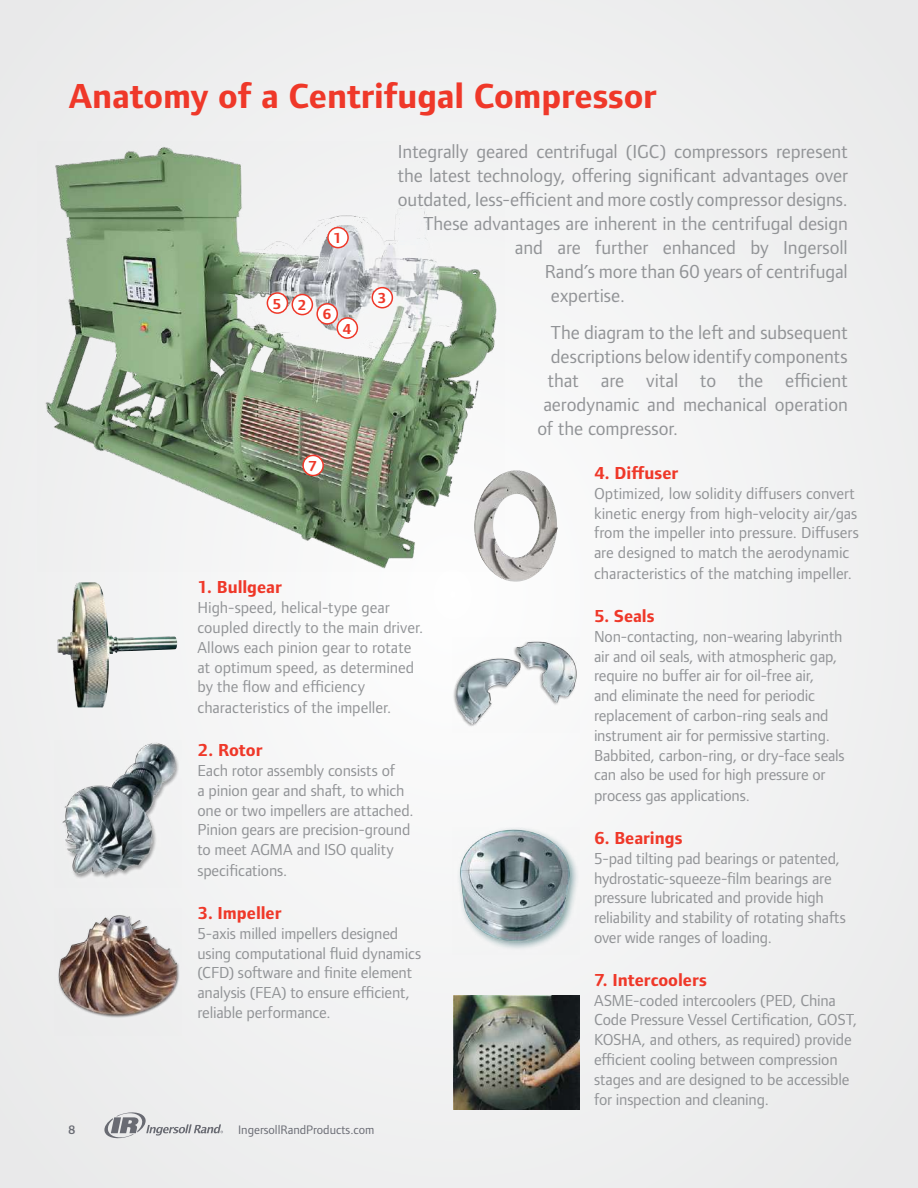
<style>
.page{position:relative;width:918px;height:1188px;background:#f0f0f1}
.page>*{position:absolute;margin:0;border:0;box-sizing:border-box;transform-origin:0 0}
.t1{font:700 36px "Foundry Form Sans";letter-spacing:-.005em;color:#ef3829}
.t2{font:19.5px "Foundry Form Sans";color:#919396}
.t3{font:700 18px "Foundry Form Sans";color:#ef3829}
.t4{font:16.5px/20.1px "Foundry Form Sans";letter-spacing:-.005em;color:#919396}
.t5{font:700 15px "Foundry Form Sans";color:#ef3829}
.t6{font:12.75px "Foundry Form Sans";color:#696b73}
.t7{font:600 12.75px "Foundry Form Sans";color:#696b73}
</style>
<div class="page">
<svg style="left:104px;top:1112px;width:119px;height:27px"></svg>
<img style="left:45px;top:147px;width:452px;height:425px">
<img style="left:57px;top:582px;width:120px;height:125px">
<img style="left:58px;top:915px;width:121px;height:103px">
<img style="left:472px;top:470px;width:86px;height:113px">
<img style="left:452px;top:637px;width:125px;height:89px">
<img style="left:460px;top:829px;width:116px;height:119px">
<img style="left:62px;top:743px;width:116px;height:135px">
<div style="left:328px;top:228px;width:20px;height:20px;background:#fff;border-radius:50%"></div>
<div style="left:327px;top:227px;width:22px;height:21px;border:2px solid #ef3829;border-radius:50%"></div>
<div style="left:292px;top:295px;width:20px;height:20px;background:#fff;border-radius:50%"></div>
<div style="left:292px;top:294px;width:21px;height:21px;border:2px solid #ef3829;border-radius:50%"></div>
<div style="left:372px;top:288px;width:20px;height:20px;background:#fff;border-radius:50%"></div>
<div style="left:372px;top:287px;width:21px;height:21px;border:2px solid #ef3829;border-radius:50%"></div>
<div style="left:337px;top:318px;width:20px;height:20px;background:#fff;border-radius:50%"></div>
<div style="left:337px;top:317px;width:21px;height:22px;border:2px solid #ef3829;border-radius:50%"></div>
<div style="left:267px;top:293px;width:20px;height:20px;background:#fff;border-radius:50%"></div>
<div style="left:267px;top:292px;width:21px;height:22px;border:2px solid #ef3829;border-radius:50%"></div>
<div style="left:317px;top:304px;width:20px;height:20px;background:#fff;border-radius:50%"></div>
<div style="left:316px;top:303px;width:22px;height:22px;border:2px solid #ef3829;border-radius:50%"></div>
<div style="left:303px;top:455px;width:20px;height:21px;background:#fff;border-radius:50%"></div>
<div style="left:302px;top:455px;width:22px;height:21px;border:2px solid #ef3829;border-radius:50%"></div>
<img style="left:454px;top:996px;width:125px;height:113px">
<h1 class="t1" style="left:69px;top:75px;width:590px">Anatomy of a Centrifugal Compressor</h1>
<p class="t5" style="left:333px;top:229px;width:11px">1</p>
<p class="t5" style="left:273px;top:295px;width:11px">5</p>
<p class="t5" style="left:297px;top:296px;width:11px">2</p>
<p class="t5" style="left:322px;top:306px;width:11px">6</p>
<p class="t5" style="left:342px;top:320px;width:11px">4</p>
<p class="t5" style="left:377px;top:289px;width:11px">3</p>
<p class="t2" style="left:398px;top:140px;width:451px">Integrally geared centrifugal (IGC) compressors represent</p>
<p class="t2" style="left:398px;top:164px;width:451px">the latest technology, offering significant advantages over</p>
<p class="t2" style="left:398px;top:188px;width:452px">outdated, less-efficient and more costly compressor designs.</p>
<p class="t2" style="left:423px;top:212px;width:426px">These advantages are inherent in the centrifugal design</p>
<p class="t2" style="left:515px;top:236px;width:334px">and are further enhanced by Ingersoll</p>
<p class="t2" style="left:545px;top:260px;width:304px">Rand’s more than 60 years of centrifugal</p>
<p class="t2" style="left:551px;top:284px;width:76px">expertise.</p>
<p class="t2" style="left:551px;top:321px;width:299px">The diagram to the left and subsequent</p>
<p class="t2" style="left:551px;top:345px;width:298px">descriptions below identify components</p>
<p class="t2" style="left:548px;top:369px;width:301px">that are vital to the efficient</p>
<p class="t2" style="left:543px;top:393px;width:306px">aerodynamic and mechanical operation</p>
<p class="t2" style="left:537px;top:417px;width:142px">of the compressor.</p>
<p class="t5" style="left:308px;top:457px;width:11px">7</p>
<p class="t3" style="left:197px;top:577px;width:86px">1. Bullgear</p>
<p class="t4" style="left:197px;top:598px;width:227px">High-speed, helical-type gear coupled directly to the main driver.<br>Allows each pinion gear to rotate at optimum speed, as determined by the flow and efficiency characteristics of the impeller.</p>
<p class="t3" style="left:197px;top:740px;width:66px">2. Rotor</p>
<p class="t4" style="left:197px;top:760px;width:218px">Each rotor assembly consists of<br>a pinion gear and shaft, to which one or two impellers are attached.<br>Pinion gears are precision-ground to meet AGMA and ISO quality specifications.</p>
<p class="t3" style="left:197px;top:902px;width:85px">3. Impeller</p>
<p class="t4" style="left:197px;top:923px;width:225px">5-axis milled impellers designed using computational fluid dynamics (CFD) software and finite element analysis (FEA) to ensure efficient, reliable performance.</p>
<p class="t7" style="left:68px;top:1122px;width:9px">8</p>
<p class="t6" style="left:238px;top:1122px;width:138px">IngersollRandProducts.com</p>
<p class="t3" style="left:594px;top:462px;width:86px">4. Diffuser</p>
<p class="t4" style="left:594px;top:483px;width:267px">Optimized, low solidity diffusers convert kinetic energy from high-velocity air/gas from the impeller into pressure. Diffusers are designed to match the aerodynamic characteristics of the matching impeller.</p>
<p class="t3" style="left:594px;top:605px;width:62px">5. Seals</p>
<p class="t4" style="left:594px;top:626px;width:252px">Non-contacting, non-wearing labyrinth air and oil seals, with atmospheric gap, require no buffer air for oil-free air,<br>and eliminate the need for periodic replacement of carbon-ring seals and instrument air for permissive starting.<br>Babbited, carbon-ring, or dry-face seals can also be used for high pressure or process gas applications.</p>
<p class="t3" style="left:594px;top:828px;width:90px">6. Bearings</p>
<p class="t4" style="left:594px;top:848px;width:253px">5-pad tilting pad bearings or patented, hydrostatic-squeeze-film bearings are pressure lubricated and provide high reliability and stability of rotating shafts over wide ranges of loading.</p>
<p class="t3" style="left:594px;top:969px;width:114px">7. Intercoolers</p>
<p class="t4" style="left:594px;top:990px;width:265px">ASME-coded intercoolers (PED, China Code Pressure Vessel Certification, GOST, KOSHA, and others, as required) provide efficient cooling between compression stages and are designed to be accessible for inspection and cleaning.</p>
</div>
